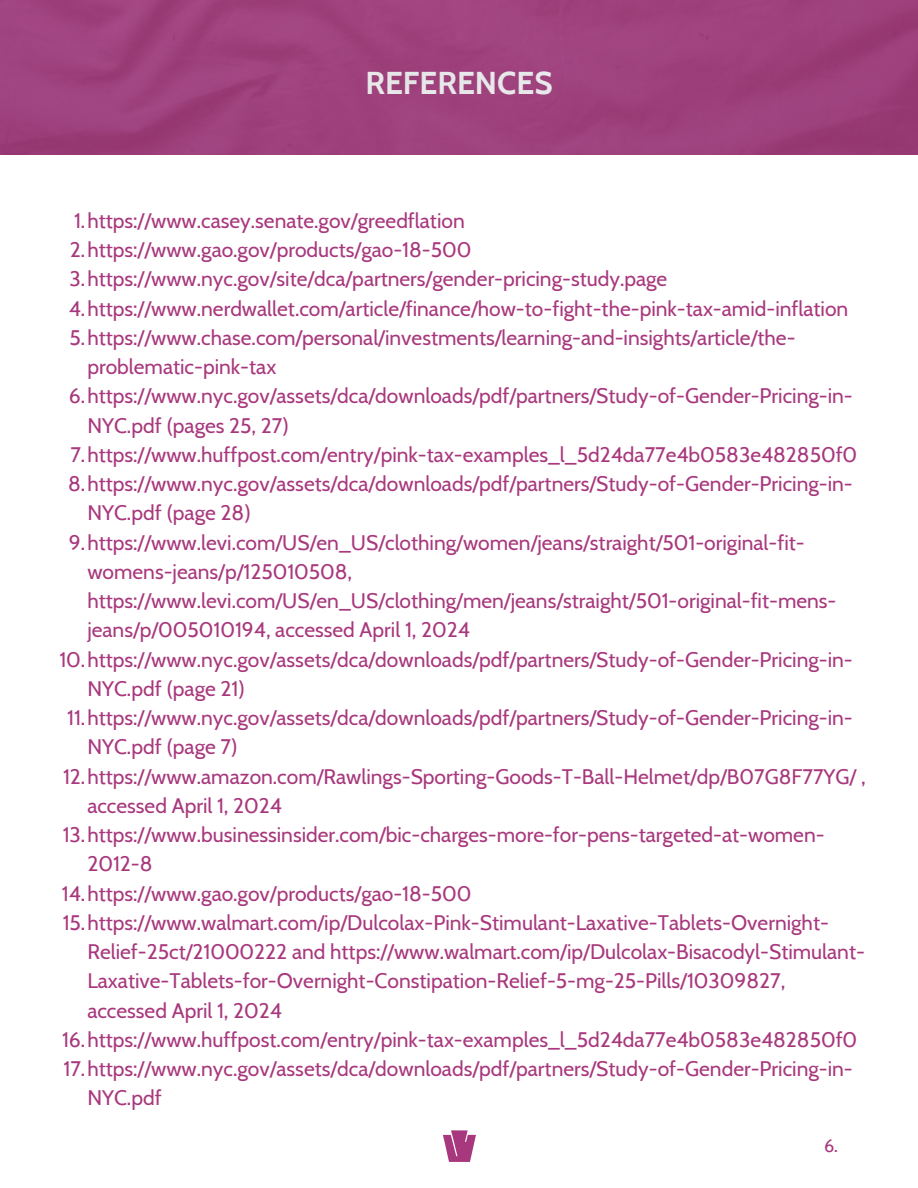
<style>
.page{position:relative;width:918px;height:1188px;background:#fff}
.page>*{position:absolute;margin:0;border:0;box-sizing:border-box;transform-origin:0 0}
.t1{font:700 31.5px "Cabin";color:#fff}
.t2{font:21px/29.2px "Cabin";color:#a8387d}
.t3{font:18px "Cabin";color:#a8387d}
</style>
<div class="page">
<img style="left:0;top:0;width:918px;height:155px">
<svg style="left:443px;top:1130px;width:33px;height:32px"></svg>
<p class="t1" style="left:365px;top:64px;width:189px">REFERENCES</p>
<h1 class="t2" style="left:74px;top:206px;width:392px">1.https://www.casey.senate.gov/greedflation</h1>
<p class="t2" style="left:70px;top:235px;width:403px">2.https://www.gao.gov/products/gao-18-500</p>
<p class="t2" style="left:70px;top:264px;width:599px">3.https://www.nyc.gov/site/dca/partners/gender-pricing-study.page</p>
<p class="t2" style="left:69px;top:293px;width:781px">4.https://www.nerdwallet.com/article/finance/how-to-fight-the-pink-tax-amid-inflation</p>
<p class="t2" style="left:87px;top:323px;width:710px;text-indent:-18px">5.https://www.chase.com/personal/investments/learning-and-insights/article/the&shy;problematic-pink-tax</p>
<p class="t2" style="left:87px;top:381px;width:767px;text-indent:-18px">6.https://www.nyc.gov/assets/dca/downloads/pdf/partners/Study-of-Gender-Pricing-in-<br>NYC.pdf (pages 25, 27)</p>
<p class="t2" style="left:70px;top:440px;width:788px">7.https://www.huffpost.com/entry/pink-tax-examples_l_5d24da77e4b0583e482850f0</p>
<p class="t2" style="left:87px;top:469px;width:767px;text-indent:-19px">8.https://www.nyc.gov/assets/dca/downloads/pdf/partners/Study-of-Gender-Pricing-in-<br>NYC.pdf (page 28)</p>
<p class="t2" style="left:87px;top:527px;width:751px;text-indent:-18px">9.https://www.levi.com/US/en_US/clothing/women/jeans/straight/501-original-fit&shy;womens-jeans/p/125010508, https://www.levi.com/US/en_US/clothing/men/jeans/straight/501-original-fit-mens&shy;jeans/p/005010194, accessed April 1, 2024</p>
<p class="t2" style="left:87px;top:644px;width:767px;text-indent:-28px">10.https://www.nyc.gov/assets/dca/downloads/pdf/partners/Study-of-Gender-Pricing-in-<br>NYC.pdf (page 21)</p>
<p class="t2" style="left:87px;top:703px;width:767px;text-indent:-20px">11.https://www.nyc.gov/assets/dca/downloads/pdf/partners/Study-of-Gender-Pricing-in-<br>NYC.pdf (page 7)</p>
<p class="t2" style="left:87px;top:761px;width:780px;text-indent:-24px">12.https://www.amazon.com/Rawlings-Sporting-Goods-T-Ball-Helmet/dp/B07G8F77YG/ , accessed April 1, 2024</p>
<p class="t2" style="left:87px;top:820px;width:739px;text-indent:-25px">13.https://www.businessinsider.com/bic-charges-more-for-pens-targeted-at-women-<br>2012-8</p>
<p class="t2" style="left:62px;top:878px;width:411px">14.https://www.gao.gov/products/gao-18-500</p>
<p class="t2" style="left:87px;top:908px;width:779px;text-indent:-25px">15.https://www.walmart.com/ip/Dulcolax-Pink-Stimulant-Laxative-Tablets-Overnight-Relief-25ct/21000222 and https://www.walmart.com/ip/Dulcolax-Bisacodyl-Stimulant-Laxative-Tablets-for-Overnight-Constipation-Relief-5-mg-25-Pills/10309827, accessed April 1, 2024</p>
<p class="t2" style="left:62px;top:1025px;width:797px">16.https://www.huffpost.com/entry/pink-tax-examples_l_5d24da77e4b0583e482850f0</p>
<p class="t2" style="left:87px;top:1054px;width:767px;text-indent:-24px">17.https://www.nyc.gov/assets/dca/downloads/pdf/partners/Study-of-Gender-Pricing-in-<br>NYC.pdf</p>
<p class="t3" style="left:824px;top:1134px;width:15px">6.</p>
</div>
